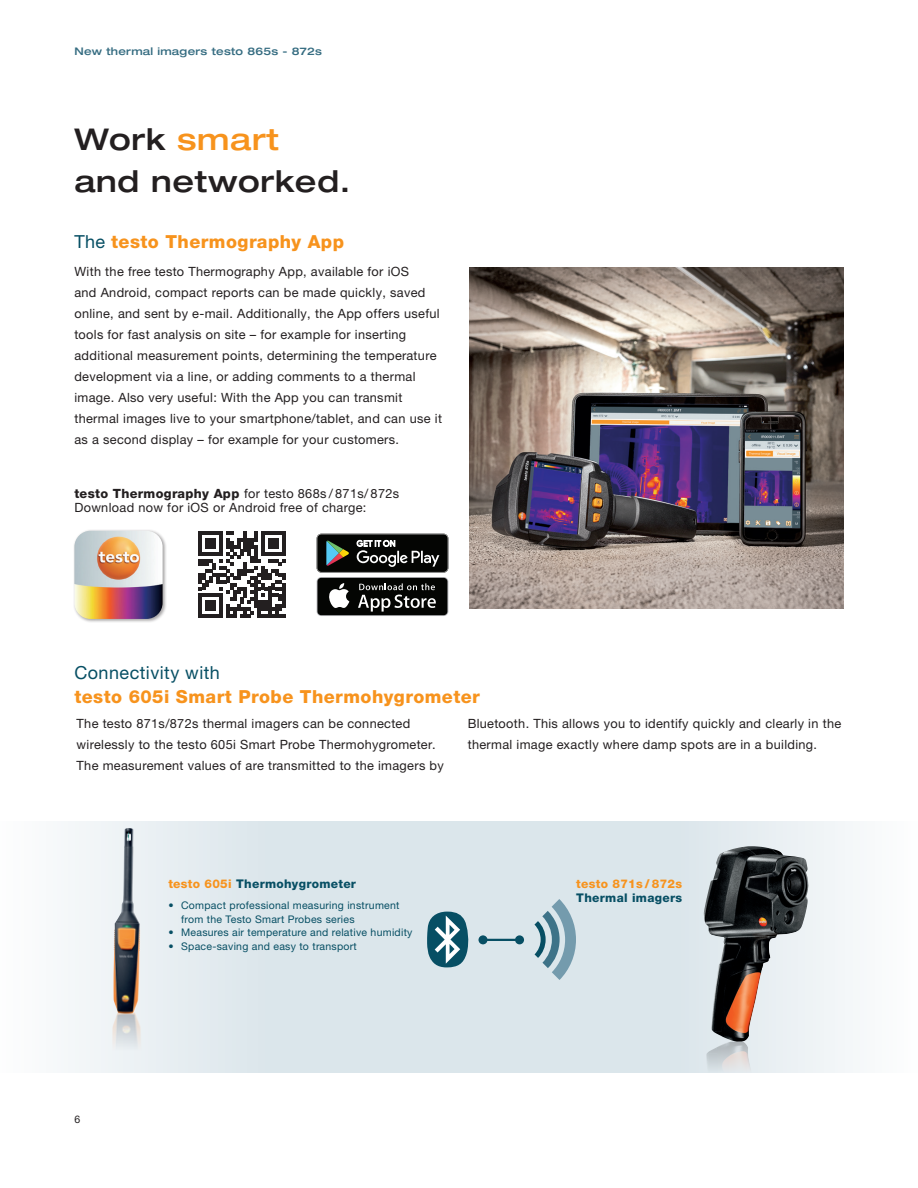
<style>
.page{position:relative;width:918px;height:1188px;background:#fff}
.page>*{position:absolute;margin:0;border:0;box-sizing:border-box;transform-origin:0 0}
.Headline{font:500 expanded 30px/42px "Helvetica Neue LTW1 G";letter-spacing:.025em;color:#231f20}
.Subline_12pt{font:800 18px/24px "Helvetica Neue LTW1 G";letter-spacing:.025em;color:#f7931d}
.Copy_8_5_pt{font:12.75px/21px "Helvetica Neue LTW1 G";letter-spacing:.025em;color:#231f20}
.Copy_8_5_pt-2{font:800 12px/13.5px "Helvetica Neue LTW1 G";letter-spacing:.025em;color:#f7931d}
.Copy_8_5_pt-3{font:800 12px "Helvetica Neue LTW1 G";letter-spacing:.025em;color:#074f64}
.Copy_7_pt{font:10.5px/13.5px "Helvetica Neue LTW1 G";letter-spacing:.025em;color:#074f64}
.Rubrik{font:500 expanded 10.5px "Helvetica Neue LTW1 G";letter-spacing:.025em;color:#356c81}
.t1{font:10.5px "Helvetica Neue LTW1 G";color:#231f20}
.s1{color:#f7931d}
.s2{font-weight:400;color:#074f64}
.s3{font-weight:800}
.s4{color:#074f64}
</style>
<div class="page">
<svg style="left:68px;top:822px;width:785px;height:251px;background:#e0e9ed"></svg>
<img style="left:112px;top:1012px;width:30px;height:39px">
<img style="left:706px;top:1042px;width:46px;height:31px">
<div style="left:73px;top:530px;width:94px;height:93px;background:#231f20;opacity:.4"></div>
<img style="left:74px;top:531px;width:89px;height:88px">
<img style="left:470px;top:267px;width:374px;height:342px">
<hr style="left:483px;top:939px;width:37px;height:2px;background:#074f64">
<div style="left:479px;top:935px;width:9px;height:9px;background:#074f64;border-radius:50%"></div>
<div style="left:515px;top:935px;width:9px;height:9px;background:#074f64;border-radius:50%"></div>
<svg style="left:427px;top:912px;width:43px;height:55px"></svg>
<svg style="left:534px;top:899px;width:42px;height:81px;background:#a0bbc6"></svg>
<img style="left:704px;top:846px;width:105px;height:196px">
<img style="left:113px;top:828px;width:28px;height:186px">
<svg style="left:317px;top:534px;width:131px;height:39px;background:#2e312f"></svg>
<svg style="left:317px;top:577px;width:131px;height:39px"></svg>
<div style="left:317px;top:578px;width:130px;height:37px;background:#040503;border-radius:4px"></div>
<svg style="left:329px;top:583px;width:20px;height:25px"></svg>
<svg style="left:358px;top:583px;width:78px;height:29px"></svg>
<svg style="left:199px;top:531px;width:86px;height:87px"></svg>
<p class="Rubrik" style="left:74px;top:44px;width:249px">New thermal imagers testo 865s - 872s</p>
<p class="Headline" style="left:74px;top:118px;width:277px">Work <span class="s1">smart </span>and networked.</p>
<p class="Subline_12pt" style="left:74px;top:229px;width:271px"><span class="s2">The</span> testo Thermography App</p>
<p class="Copy_8_5_pt" style="left:74px;top:261px;width:369px">With the free testo Thermography App, available for iOS<br>and Android, compact reports can be made quickly, saved online, and sent by e-mail. Additionally, the App offers useful tools for fast analysis on site – for example for inserting additional measurement points, determining the temperature development via a line, or adding comments to a thermal image. Also very useful: With the App you can transmit thermal images live to your smartphone/tablet, and can use it as a second display – for example for your customers.</p>
<p class="Copy_8_5_pt" style="left:74px;top:483px;width:326px"><span class="s3">testo Thermography App</span> for testo 868s / 871s/ 872s</p>
<p class="Copy_8_5_pt" style="left:74px;top:496px;width:294px">Download now for iOS or Android free of charge:</p>
<p class="Subline_12pt" style="left:74px;top:661px;width:407px"><span class="s2">Connectivity with<br></span>testo 605i Smart Probe Thermohygrometer</p>
<p class="Copy_8_5_pt" style="left:77px;top:713px;width:369px">The testo 871s/872s thermal imagers can be connected wirelessly to the testo 605i Smart Probe Thermohygrometer.<br>The measurement values of are transmitted to the imagers by</p>
<p class="Copy_8_5_pt" style="left:468px;top:713px;width:375px">Bluetooth. This allows you to identify quickly and clearly in the thermal image exactly where damp spots are in a building.</p>
<p class="t1" style="left:74px;top:1113px;width:7px">6</p>
<p class="Copy_8_5_pt-3" style="left:168px;top:877px;width:189px"><span class="s1">testo 605i</span> Thermohygrometer</p>
<p class="Copy_7_pt" style="left:181px;top:899px;width:220px;text-indent:-13px">• Compact professional measuring instrument from the Testo Smart Probes series</p>
<p class="Copy_7_pt" style="left:168px;top:926px;width:246px">• Measures air temperature and relative humidity</p>
<p class="Copy_7_pt" style="left:168px;top:939px;width:190px">• Space-saving and easy to transport</p>
<p class="Copy_8_5_pt-2" style="left:576px;top:877px;width:107px">testo 871s / 872s<br><span class="s4">Thermal imagers</span></p>
</div>
